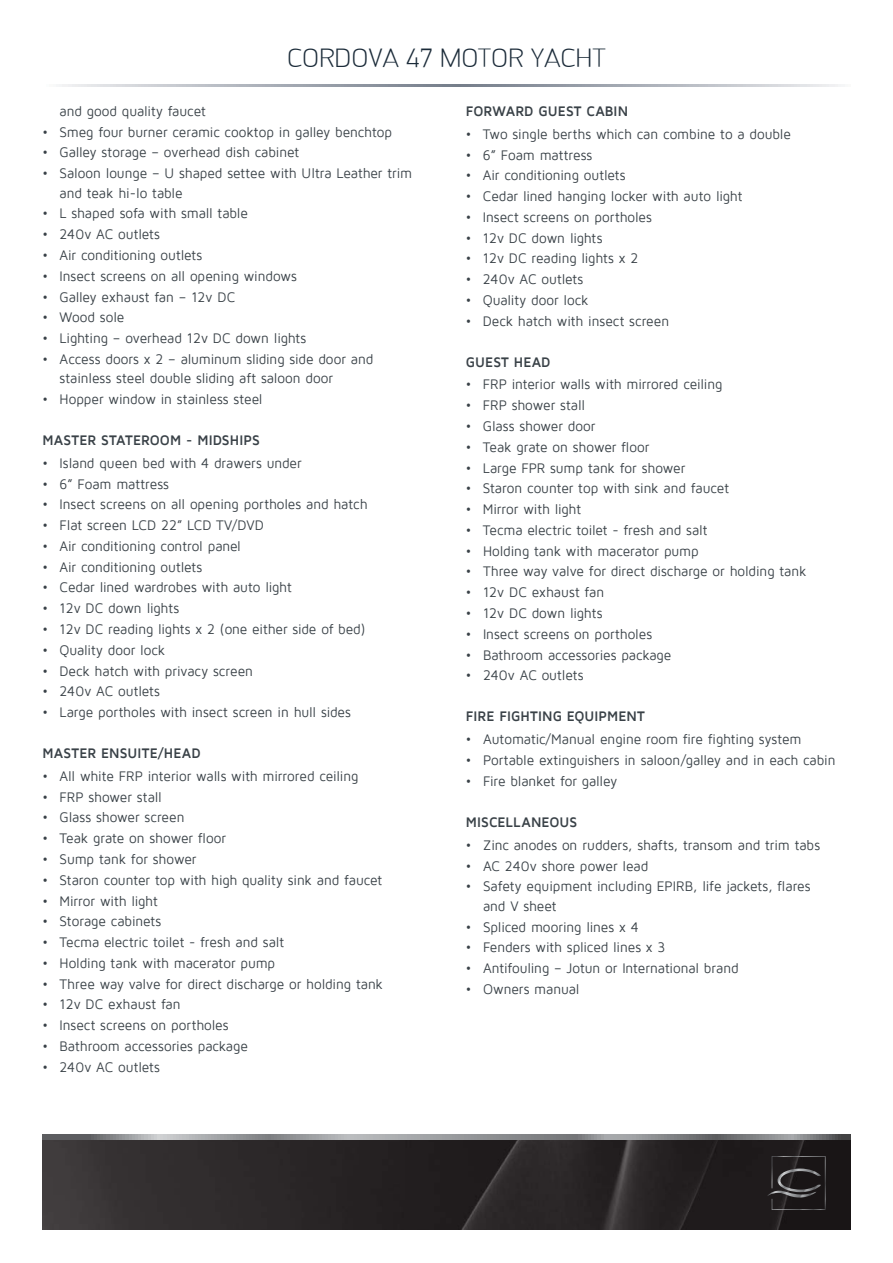
<style>
.page{position:relative;width:893px;height:1263px;background:#fff}
.page>*{position:absolute;margin:0;border:0;box-sizing:border-box;transform-origin:0 0}
.t1{font:25.65px "Engel Lightltd";color:#1b2b39;scale:1.11 1}
.t2{font:14.25px/19.5px "Maven Pro";letter-spacing:-.005em;color:#394147;scale:.95 1}
.t3{font:700 14.25px "Maven Pro";letter-spacing:.005em;color:#394147;scale:.95 1}
</style>
<div class="page">
<img style="left:43px;top:1139px;width:807px;height:91px">
<svg style="left:59px;top:85px;width:782px;height:1px"></svg>
<svg style="left:43px;top:1135px;width:807px;height:4px;background:#8e9092"></svg>
<svg style="left:767px;top:1156px;width:58px;height:54px;background:#2e2b2c"></svg>
<h1 class="t1" style="left:287px;top:49px;width:289px">CORDOVA 47 MOTOR YACHT</h1>
<p class="t2" style="left:60px;top:101px;width:155px">and good quality faucet</p>
<p class="t2" style="left:43px;top:121px;width:370px">• Smeg four burner ceramic cooktop in galley benchtop</p>
<p class="t2" style="left:43px;top:142px;width:272px">• Galley storage – overhead dish cabinet</p>
<p class="t2" style="left:60px;top:163px;width:373px;text-indent:-17px">• Saloon lounge – U shaped settee with Ultra Leather trim and teak hi-lo table</p>
<p class="t2" style="left:43px;top:203px;width:218px">• L shaped sofa with small table</p>
<p class="t2" style="left:43px;top:224px;width:125px">• 240v AC outlets</p>
<p class="t2" style="left:43px;top:245px;width:170px">• Air conditioning outlets</p>
<p class="t2" style="left:43px;top:266px;width:269px">• Insect screens on all opening windows</p>
<p class="t2" style="left:43px;top:286px;width:204px">• Galley exhaust fan – 12v DC</p>
<p class="t2" style="left:43px;top:307px;width:88px">• Wood sole</p>
<p class="t2" style="left:43px;top:328px;width:279px">• Lighting – overhead 12v DC down lights</p>
<p class="t2" style="left:60px;top:349px;width:332px;text-indent:-17px">• Access doors x 2 – aluminum sliding side door and stainless steel double sliding aft saloon door</p>
<p class="t2" style="left:43px;top:389px;width:233px">• Hopper window in stainless steel</p>
<p class="t3" style="left:43px;top:431px;width:230px">MASTER STATEROOM - MIDSHIPS</p>
<p class="t2" style="left:43px;top:453px;width:274px">• Island queen bed with 4 drawers under</p>
<p class="t2" style="left:43px;top:473px;width:135px">• 6” Foam mattress</p>
<p class="t2" style="left:43px;top:494px;width:344px">• Insect screens on all opening portholes and hatch</p>
<p class="t2" style="left:43px;top:515px;width:235px">• Flat screen LCD 22” LCD TV/DVD</p>
<p class="t2" style="left:43px;top:536px;width:210px">• Air conditioning control panel</p>
<p class="t2" style="left:43px;top:557px;width:170px">• Air conditioning outlets</p>
<p class="t2" style="left:43px;top:577px;width:264px">• Cedar lined wardrobes with auto light</p>
<p class="t2" style="left:43px;top:598px;width:145px">• 12v DC down lights</p>
<p class="t2" style="left:43px;top:619px;width:341px">• 12v DC reading lights x 2 (one either side of bed)</p>
<p class="t2" style="left:43px;top:640px;width:131px">• Quality door lock</p>
<p class="t2" style="left:43px;top:660px;width:223px">• Deck hatch with privacy screen</p>
<p class="t2" style="left:43px;top:681px;width:125px">• 240v AC outlets</p>
<p class="t2" style="left:43px;top:702px;width:326px">• Large portholes with insect screen in hull sides</p>
<p class="t3" style="left:43px;top:744px;width:168px">MASTER ENSUITE/HEAD</p>
<p class="t2" style="left:43px;top:766px;width:334px">• All white FRP interior walls with mirrored ceiling</p>
<p class="t2" style="left:43px;top:786px;width:127px">• FRP shower stall</p>
<p class="t2" style="left:43px;top:807px;width:151px">• Glass shower screen</p>
<p class="t2" style="left:43px;top:828px;width:195px">• Teak grate on shower floor</p>
<p class="t2" style="left:43px;top:849px;width:164px">• Sump tank for shower</p>
<p class="t2" style="left:43px;top:869px;width:359px">• Staron counter top with high quality sink and faucet</p>
<p class="t2" style="left:43px;top:890px;width:123px">• Mirror with light</p>
<p class="t2" style="left:43px;top:911px;width:127px">• Storage cabinets</p>
<p class="t2" style="left:43px;top:932px;width:256px">• Tecma electric toilet - fresh and salt</p>
<p class="t2" style="left:43px;top:953px;width:246px">• Holding tank with macerator pump</p>
<p class="t2" style="left:43px;top:973px;width:360px">• Three way valve for direct discharge or holding tank</p>
<p class="t2" style="left:43px;top:994px;width:147px">• 12v DC exhaust fan</p>
<p class="t2" style="left:43px;top:1015px;width:197px">• Insect screens on portholes</p>
<p class="t2" style="left:43px;top:1036px;width:218px">• Bathroom accessories package</p>
<p class="t2" style="left:43px;top:1056px;width:125px">• 240v AC outlets</p>
<p class="t3" style="left:466px;top:102px;width:172px">FORWARD GUEST CABIN</p>
<p class="t2" style="left:466px;top:124px;width:344px">• Two single berths which can combine to a double</p>
<p class="t2" style="left:466px;top:144px;width:135px">• 6” Foam mattress</p>
<p class="t2" style="left:466px;top:165px;width:170px">• Air conditioning outlets</p>
<p class="t2" style="left:466px;top:186px;width:293px">• Cedar lined hanging locker with auto light</p>
<p class="t2" style="left:466px;top:207px;width:197px">• Insect screens on portholes</p>
<p class="t2" style="left:466px;top:227px;width:145px">• 12v DC down lights</p>
<p class="t2" style="left:466px;top:248px;width:183px">• 12v DC reading lights x 2</p>
<p class="t2" style="left:466px;top:269px;width:125px">• 240v AC outlets</p>
<p class="t2" style="left:466px;top:290px;width:131px">• Quality door lock</p>
<p class="t2" style="left:466px;top:311px;width:216px">• Deck hatch with insect screen</p>
<p class="t3" style="left:466px;top:353px;width:91px">GUEST HEAD</p>
<p class="t2" style="left:466px;top:374px;width:272px">• FRP interior walls with mirrored ceiling</p>
<p class="t2" style="left:466px;top:395px;width:127px">• FRP shower stall</p>
<p class="t2" style="left:466px;top:416px;width:138px">• Glass shower door</p>
<p class="t2" style="left:466px;top:437px;width:195px">• Teak grate on shower floor</p>
<p class="t2" style="left:466px;top:457px;width:233px">• Large FPR sump tank for shower</p>
<p class="t2" style="left:466px;top:478px;width:279px">• Staron counter top with sink and faucet</p>
<p class="t2" style="left:466px;top:499px;width:123px">• Mirror with light</p>
<p class="t2" style="left:466px;top:520px;width:256px">• Tecma electric toilet - fresh and salt</p>
<p class="t2" style="left:466px;top:540px;width:247px">• Holding tank with macerator pump</p>
<p class="t2" style="left:466px;top:561px;width:360px">• Three way valve for direct discharge or holding tank</p>
<p class="t2" style="left:466px;top:582px;width:147px">• 12v DC exhaust fan</p>
<p class="t2" style="left:466px;top:603px;width:145px">• 12v DC down lights</p>
<p class="t2" style="left:466px;top:624px;width:198px">• Insect screens on portholes</p>
<p class="t2" style="left:466px;top:644px;width:218px">• Bathroom accessories package</p>
<p class="t2" style="left:466px;top:665px;width:125px">• 240v AC outlets</p>
<p class="t3" style="left:466px;top:708px;width:190px">FIRE FIGHTING EQUIPMENT</p>
<p class="t2" style="left:466px;top:729px;width:355px">• Automatic/Manual engine room fire fighting system</p>
<p class="t2" style="left:466px;top:750px;width:391px">• Portable extinguishers in saloon/galley and in each cabin</p>
<p class="t2" style="left:466px;top:771px;width:161px">• Fire blanket for galley</p>
<p class="t3" style="left:466px;top:813px;width:119px">MISCELLANEOUS</p>
<p class="t2" style="left:466px;top:835px;width:375px">• Zinc anodes on rudders, shafts, transom and trim tabs</p>
<p class="t2" style="left:466px;top:855px;width:194px">• AC 240v shore power lead</p>
<p class="t2" style="left:483px;top:876px;width:346px;text-indent:-17px">• Safety equipment including EPIRB, life jackets, flares and V sheet</p>
<p class="t2" style="left:466px;top:916px;width:183px">• Spliced mooring lines x 4</p>
<p class="t2" style="left:466px;top:937px;width:212px">• Fenders with spliced lines x 3</p>
<p class="t2" style="left:466px;top:958px;width:289px">• Antifouling – Jotun or International brand</p>
<p class="t2" style="left:466px;top:979px;width:121px">• Owners manual</p>
</div>
